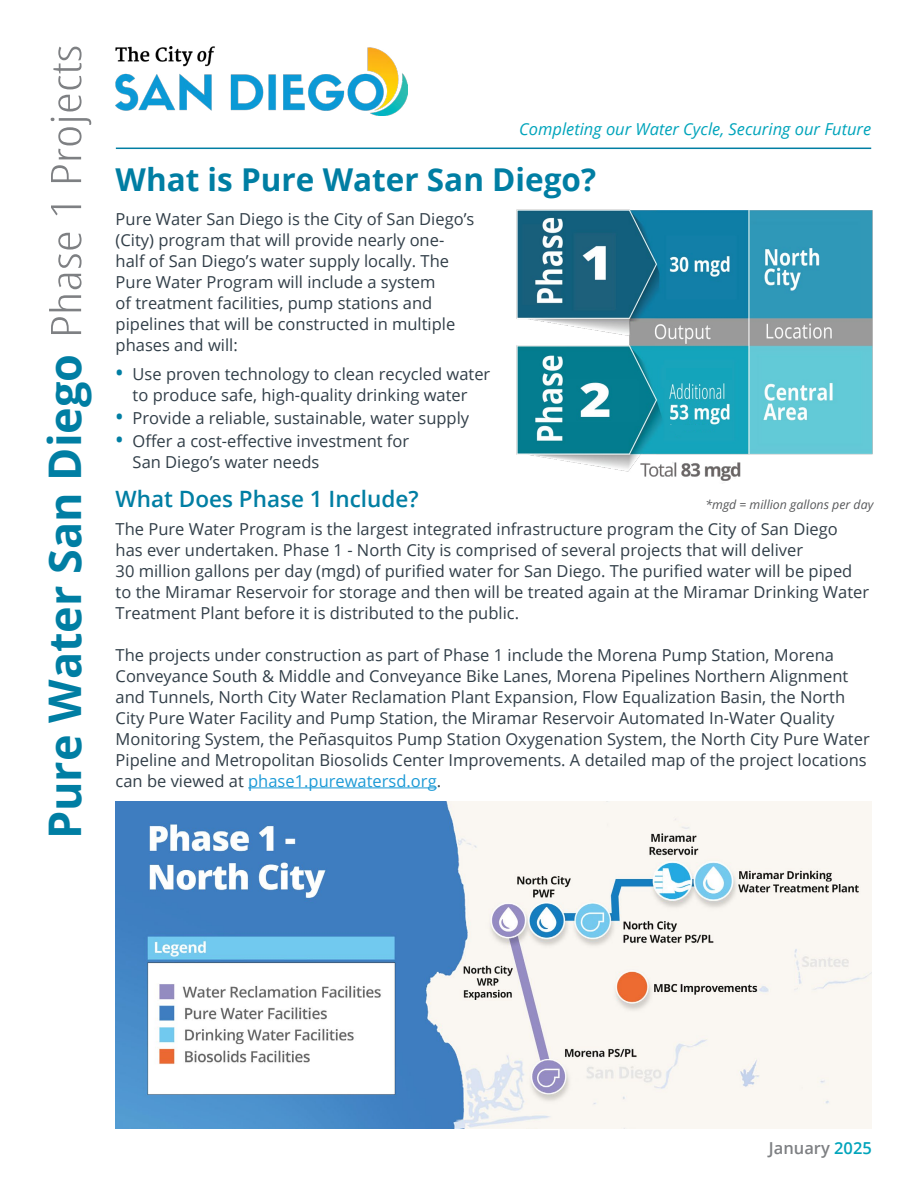
<style>
.page{position:relative;width:918px;height:1188px;background:#fff}
.page>*{position:absolute;margin:0;border:0;box-sizing:border-box;transform-origin:0 0}
.t1{font:700 45px "Open Sans";color:#007ea3}
.t2{font:700 31.5px "Open Sans";color:#007ea3}
.t3{font:600 22.5px "Open Sans";color:#007ea3}
.t4{font:16.5px/21px "Open Sans";color:#313e48}
.t5{font:italic 16.5px "Open Sans";color:#00a4bb}
.t6{font:600 16.5px "Open Sans";color:#7e8083}
.t7{font:italic 12.3px "Open Sans";color:#58595b}
.s1{font-weight:300;font-stretch:condensed;font-size:42.15px;color:#7e8083}
.s2{font-weight:600;font-size:21px;color:#007ea3}
.s3{color:#1c9ad6}
.s4{color:#00a4bb}
</style>
<div class="page">
<img style="left:516px;top:209px;width:357px;height:272px">
<img style="left:116px;top:47px;width:291px;height:68px">
<hr style="left:116px;top:148px;width:755px;height:1px;background:#007ea3">
<hr style="left:248px;top:787px;width:189px;height:1px;background:#1c9ad6">
<img style="left:116px;top:801px;width:755px;height:327px">
<svg style="left:669px;top:424px;width:45px;height:12px"></svg>
<div style="left:666px;top:368px;width:66px;height:16px;background:#13a4bb"></div>
<img style="left:666px;top:380px;width:67px;height:44px">
<h1 class="t1" style="left:33px;top:839px;width:796px;rotate:-90deg">Pure Water San Diego <span class="s1">Phase 1 Projects</span></h1>
<p class="t5" style="left:519px;top:118px;width:353px">Completing our Water Cycle, Securing our Future</p>
<h2 class="t2" style="left:116px;top:157px;width:482px">What is Pure Water San Diego?</h2>
<p class="t4" style="left:116px;top:208px;width:360px">Pure Water San Diego is the City of San Diego’s (City) program that will provide nearly one&shy;half of San Diego’s water supply locally. The Pure Water Program will include a system<br>of treatment facilities, pump stations and pipelines that will be constructed in multiple phases and will:</p>
<p class="t4" style="left:116px;top:363px;width:376px;text-align:center"><span class="s2">•</span> Use proven technology to clean recycled water to produce safe, high-quality drinking water</p>
<p class="t4" style="left:116px;top:407px;width:355px"><span class="s2">•</span> Provide a reliable, sustainable, water supply</p>
<p class="t4" style="left:133px;top:430px;width:278px;text-indent:-17px"><span class="s2">•</span> Offer a cost-effective investment for<br>San Diego’s water needs</p>
<p class="t7" style="left:705px;top:496px;width:169px">*mgd = million gallons per day</p>
<p class="t4" style="left:116px;top:518px;width:755px">The Pure Water Program is the largest integrated infrastructure program the City of San Diego<br>has ever undertaken. Phase 1 - North City is comprised of several projects that will deliver<br>30 million gallons per day (mgd) of purified water for San Diego. The purified water will be piped to the Miramar Reservoir for storage and then will be treated again at the Miramar Drinking Water Treatment Plant before it is distributed to the public.</p>
<p class="t4" style="left:116px;top:644px;width:756px">The projects under construction as part of Phase 1 include the Morena Pump Station, Morena Conveyance South &amp; Middle and Conveyance Bike Lanes, Morena Pipelines Northern Alignment and Tunnels, North City Water Reclamation Plant Expansion, Flow Equalization Basin, the North City Pure Water Facility and Pump Station, the Miramar Reservoir Automated In-Water Quality Monitoring System, the Peñasquitos Pump Station Oxygenation System, the North City Pure Water Pipeline and Metropolitan Biosolids Center Improvements. A detailed map of the project locations can be viewed at <span class="s3">phase1.purewatersd.org</span>.</p>
<h3 class="t3" style="left:116px;top:483px;width:304px">What Does Phase 1 Include?</h3>
<p class="t6" style="left:769px;top:1137px;width:104px">January <span class="s4">2025</span></p>
</div>
